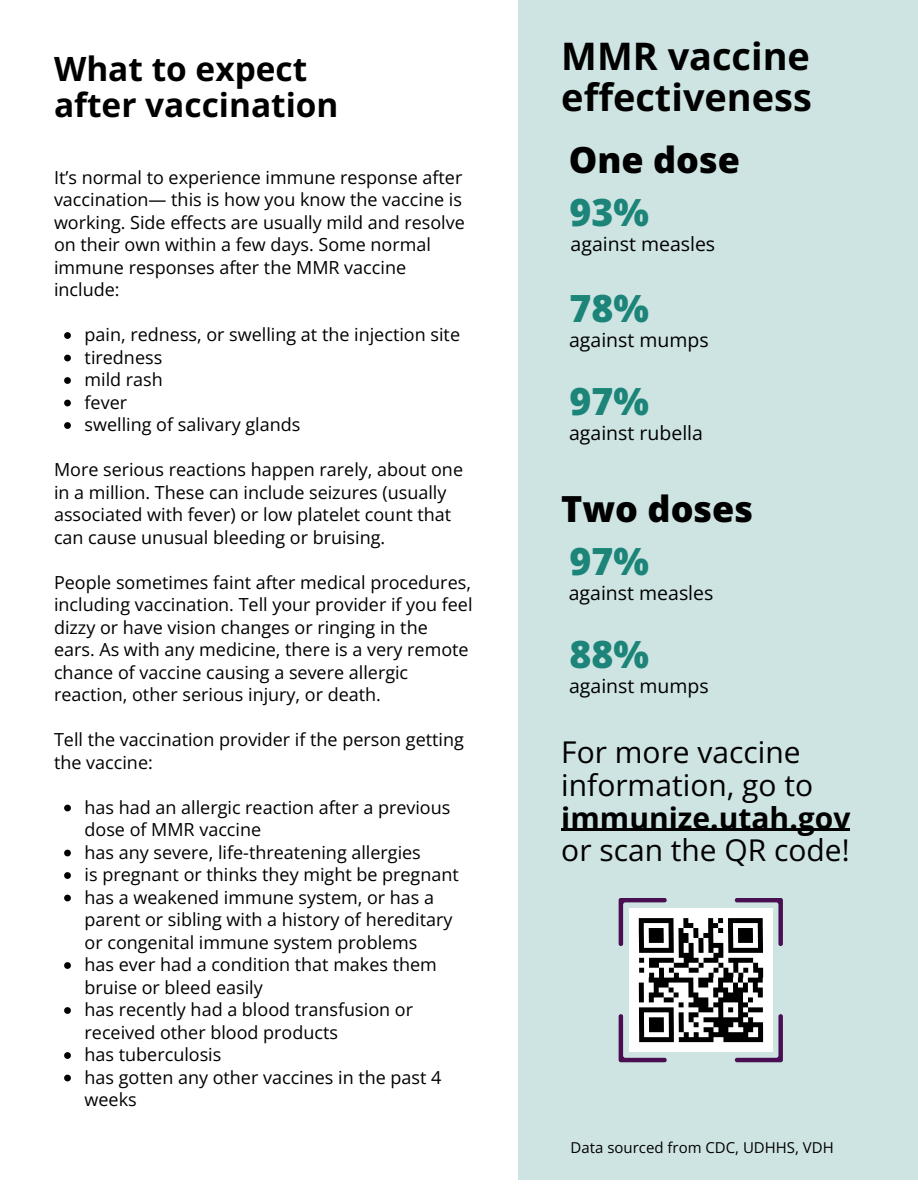
<style>
.page{position:relative;width:918px;height:1188px;background:#fff}
.page>*{position:absolute;margin:0;border:0;box-sizing:border-box;transform-origin:0 0}
.t1{font:700 37.95px/40.5px "Open Sans";color:#000}
.t2{font:800 37.5px "Open Sans";color:#1c8478}
.t3{font:800 36px "Open Sans";color:#000}
.t4{font:700 33.45px/36px "Open Sans";color:#000}
.t5{font:30px/32.7px "Open Sans";color:#000}
.t6{font:700 30px "Open Sans";color:#000}
.t7{font:19.5px "Open Sans";color:#000}
.t8{font:18px/22.5px "Open Sans";color:#000}
.t9{font:15px "Open Sans";color:#000}
</style>
<div class="page">
<div style="left:519px;top:0;width:399px;height:1188px;background:#cee4e2"></div>
<svg style="left:619px;top:898px;width:164px;height:164px"></svg>
<div style="left:639px;top:1037px;width:35px;height:5px;background:#000"></div>
<div style="left:679px;top:1037px;width:35px;height:5px;background:#000"></div>
<div style="left:723px;top:1037px;width:40px;height:5px;background:#000"></div>
<hr style="left:561px;top:829px;width:289px;height:2px;background:#000">
<svg style="left:64px;top:332px;width:7px;height:7px"></svg>
<svg style="left:64px;top:355px;width:7px;height:6px"></svg>
<svg style="left:64px;top:377px;width:7px;height:7px"></svg>
<svg style="left:64px;top:400px;width:7px;height:6px"></svg>
<svg style="left:64px;top:422px;width:7px;height:7px"></svg>
<svg style="left:64px;top:805px;width:7px;height:6px"></svg>
<svg style="left:64px;top:850px;width:7px;height:6px"></svg>
<svg style="left:64px;top:872px;width:7px;height:7px"></svg>
<svg style="left:64px;top:895px;width:7px;height:6px"></svg>
<svg style="left:64px;top:962px;width:7px;height:7px"></svg>
<svg style="left:64px;top:1007px;width:7px;height:7px"></svg>
<svg style="left:64px;top:1052px;width:7px;height:7px"></svg>
<svg style="left:64px;top:1075px;width:7px;height:6px"></svg>
<h3 class="t4" style="left:54px;top:50px;width:286px">What to expect after vaccination</h3>
<p class="t8" style="left:54px;top:165px;width:412px">It’s normal to experience immune response after vaccination— this is how you know the vaccine is working. Side effects are usually mild and resolve on their own within a few days. Some normal immune responses after the MMR vaccine include:</p>
<p class="t8" style="left:85px;top:323px;width:377px">pain, redness, or swelling at the injection site tiredness<br>mild rash<br>fever<br>swelling of salivary glands</p>
<p class="t8" style="left:54px;top:458px;width:411px">More serious reactions happen rarely, about one in a million. These can include seizures (usually associated with fever) or low platelet count that can cause unusual bleeding or bruising.</p>
<p class="t8" style="left:54px;top:570px;width:420px">People sometimes faint after medical procedures, including vaccination. Tell your provider if you feel dizzy or have vision changes or ringing in the ears. As with any medicine, there is a very remote chance of vaccine causing a severe allergic reaction, other serious injury, or death.</p>
<p class="t8" style="left:54px;top:728px;width:411px">Tell the vaccination provider if the person getting the vaccine:</p>
<p class="t8" style="left:85px;top:795px;width:376px">has had an allergic reaction after a previous dose of MMR vaccine<br>has any severe, life-threatening allergies<br>is pregnant or thinks they might be pregnant has a weakened immune system, or has a parent or sibling with a history of hereditary or congenital immune system problems<br>has ever had a condition that makes them bruise or bleed easily<br>has recently had a blood transfusion or received other blood products<br>has tuberculosis<br>has gotten any other vaccines in the past 4 weeks</p>
<h1 class="t1" style="left:561px;top:35px;width:252px">MMR vaccine effectiveness</h1>
<h3 class="t3" style="left:569px;top:134px;width:173px">One dose</h3>
<h2 class="t2" style="left:570px;top:186px;width:81px">93%</h2>
<p class="t7" style="left:571px;top:231px;width:146px">against measles</p>
<h2 class="t2" style="left:570px;top:282px;width:81px">78%</h2>
<p class="t7" style="left:569px;top:327px;width:141px">against mumps</p>
<h2 class="t2" style="left:570px;top:375px;width:81px">97%</h2>
<p class="t7" style="left:569px;top:419px;width:135px">against rubella</p>
<h3 class="t3" style="left:561px;top:484px;width:193px">Two doses</h3>
<h2 class="t2" style="left:570px;top:535px;width:81px">97%</h2>
<p class="t7" style="left:569px;top:580px;width:146px">against measles</p>
<h2 class="t2" style="left:570px;top:628px;width:81px">88%</h2>
<p class="t7" style="left:569px;top:672px;width:141px">against mumps</p>
<h3 class="t5" style="left:561px;top:735px;width:253px">For more vaccine information, go to</h3>
<h3 class="t6" style="left:561px;top:796px;width:291px">immunize.utah.gov</h3>
<h3 class="t5" style="left:561px;top:833px;width:290px">or scan the QR code!</h3>
<p class="t9" style="left:571px;top:1137px;width:265px">Data sourced from CDC, UDHHS, VDH</p>
</div>
